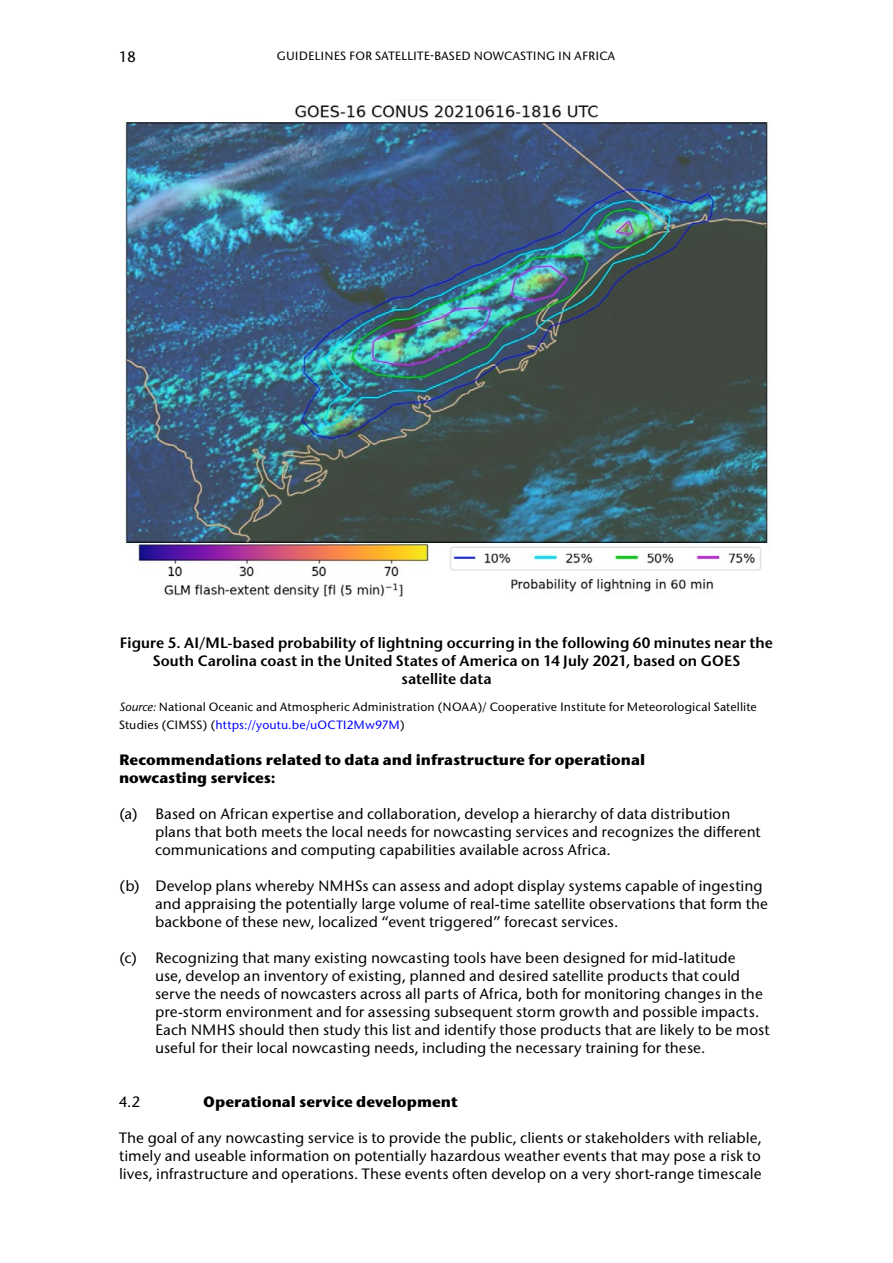
<style>
.page{position:relative;width:893px;height:1263px;background:#fff}
.page>*{position:absolute;margin:0;border:0;box-sizing:border-box;transform-origin:0 0}
.t1{font:500 15px/18px "Stone Sans ITC";color:#000}
.t2{font:600 15px/18px "Stone Sans ITC";letter-spacing:.01em;color:#000;text-align:center}
.t3{font:700 15px/18px "Stone Sans ITC";letter-spacing:.005em;color:#000}
.t4{font:500 12px/18px "Stone Sans ITC";letter-spacing:.01em;color:#000}
.s1{font-style:italic}
.s2{color:#00f}
</style>
<div class="page">
<img style="left:125px;top:105px;width:643px;height:493px">
<p class="t1" style="left:119px;top:48px;width:18px">18</p>
<p class="t4" style="left:277px;top:47px;width:340px">GUIDELINES FOR SATELLITE-BASED NOWCASTING IN AFRICA</p>
<p class="t2" style="left:120px;top:634px;width:655px">Figure 5. AI/ML-based probability of lightning occurring in the following 60 minutes near the<br>South Carolina coast in the United States of America on 14 July 2021, based on GOES<br>satellite data</p>
<p class="t4" style="left:119px;top:698px;width:639px"><span class="s1">Source:</span> National Oceanic and Atmospheric Administration (NOAA)/ Cooperative Institute for Meteorological Satellite<br>Studies (CIMSS) (<span class="s2">https://youtu.be/uOCTI2Mw97M</span>)</p>
<p class="t3" style="left:119px;top:751px;width:528px">Recommendations related to data and infrastructure for operational nowcasting services:</p>
<p class="t1" style="left:155px;top:805px;width:607px;text-indent:-36px">(a) Based on African expertise and collaboration, develop a hierarchy of data distribution plans that both meets the local needs for nowcasting services and recognizes the different communications and computing capabilities available across Africa.</p>
<p class="t1" style="left:155px;top:877px;width:614px;text-indent:-36px">(b) Develop plans whereby NMHSs can assess and adopt display systems capable of ingesting and appraising the potentially large volume of real-time satellite observations that form the backbone of these new, localized “event triggered” forecast services.</p>
<p class="t1" style="left:155px;top:949px;width:616px;text-indent:-36px">(c) Recognizing that many existing nowcasting tools have been designed for mid-latitude<br>use, develop an inventory of existing, planned and desired satellite products that could serve the needs of nowcasters across all parts of Africa, both for monitoring changes in the pre-storm environment and for assessing subsequent storm growth and possible impacts.<br>Each NMHS should then study this list and identify those products that are likely to be most useful for their local nowcasting needs, including the necessary training for these.</p>
<p class="t1" style="left:119px;top:1093px;width:23px">4.2</p>
<p class="t3" style="left:203px;top:1093px;width:256px">Operational service development</p>
<p class="t1" style="left:119px;top:1129px;width:644px;text-align:justify">The goal of any nowcasting service is to provide the public, clients or stakeholders with reliable, timely and useable information on potentially hazardous weather events that may pose a risk to lives, infrastructure and operations. These events often develop on a very short-range timescale</p>
</div>
